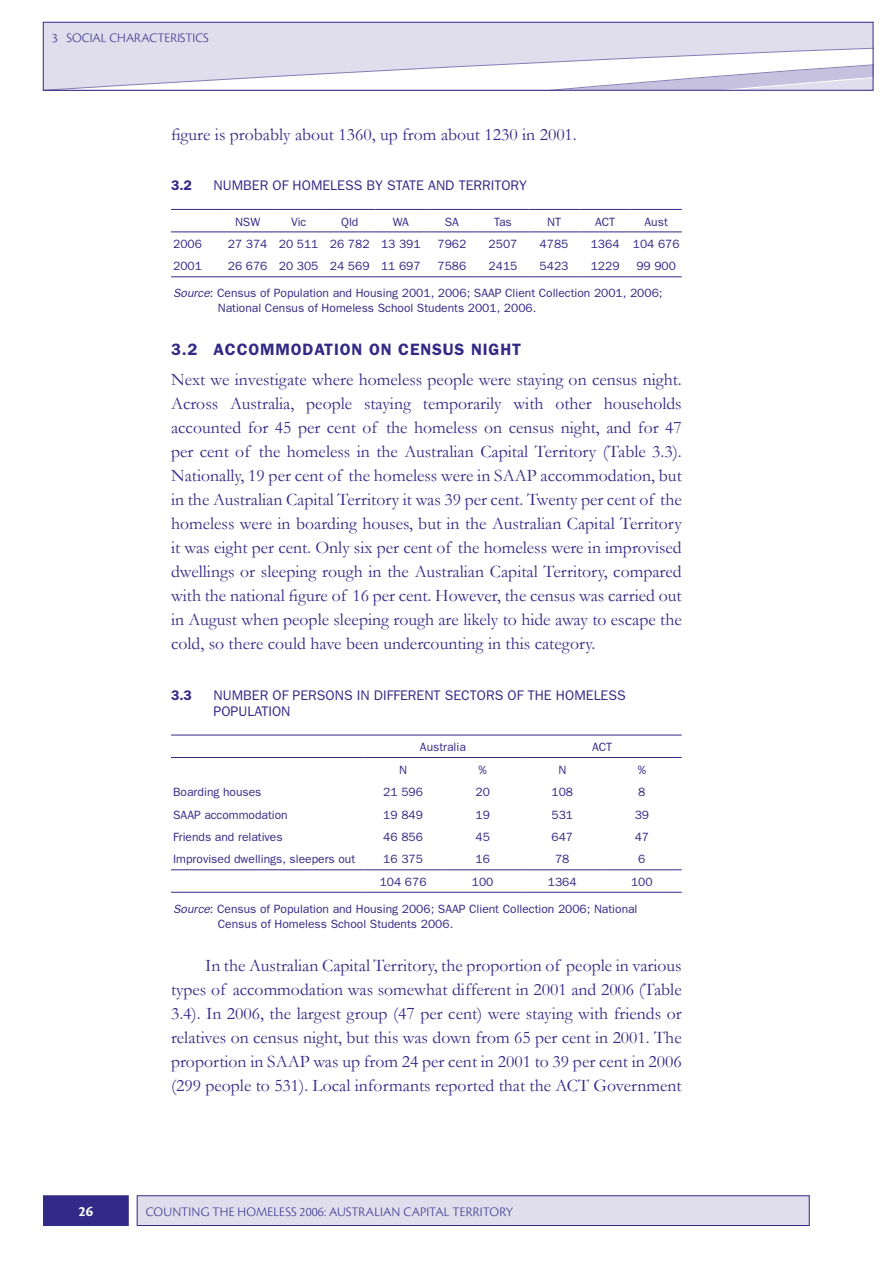
<style>
.page{position:relative;width:895px;height:1263px;background:#fff}
.page>*{position:absolute;margin:0;border:0;box-sizing:border-box;transform-origin:0 0}
.t1{font:17.7px/24px "Garamond";color:#332986;text-align:justify}
.t2{font:600 16.5px "Franklin Gothic";letter-spacing:.05em;color:#332986}
.t3{font:700 15px "Cronos Pro";color:#fff}
.t4{font:13.95px/16.5px "Franklin Gothic";color:#332986}
.t5{font:600 13.95px "Franklin Gothic";color:#332986}
.t6{font:300 13.5px "Cronos Pro";letter-spacing:.01em;color:#332986}
.t7{font:12px/15px "Franklin Gothic";color:#332986}
.s1{font-style:italic}
</style>
<div class="page">
<div style="left:43px;top:22px;width:829px;height:68px;background:#e0dded"></div>
<svg style="left:74px;top:48px;width:796px;height:40px"></svg>
<div style="left:43px;top:22px;width:829px;height:68px;border:1px solid #332986"></div>
<div style="left:137px;top:1195px;width:671px;height:30px;background:#e0dded"></div>
<div style="left:137px;top:1195px;width:672px;height:30px;border:1px solid #332986"></div>
<div style="left:43px;top:1195px;width:85px;height:30px;background:#332986"></div>
<div style="left:43px;top:1195px;width:85px;height:30px;border:1px solid #332986"></div>
<hr style="left:171px;top:209px;width:51px;height:1px;background:#332986">
<hr style="left:222px;top:209px;width:51px;height:1px;background:#332986">
<hr style="left:273px;top:209px;width:51px;height:1px;background:#332986">
<hr style="left:324px;top:209px;width:51px;height:1px;background:#332986">
<hr style="left:375px;top:209px;width:51px;height:1px;background:#332986">
<hr style="left:426px;top:209px;width:51px;height:1px;background:#332986">
<hr style="left:477px;top:209px;width:51px;height:1px;background:#332986">
<hr style="left:528px;top:209px;width:51px;height:1px;background:#332986">
<hr style="left:579px;top:209px;width:51px;height:1px;background:#332986">
<hr style="left:630px;top:209px;width:51px;height:1px;background:#332986">
<hr style="left:171px;top:232px;width:51px;height:1px;background:#332986">
<hr style="left:222px;top:232px;width:51px;height:1px;background:#332986">
<hr style="left:273px;top:232px;width:51px;height:1px;background:#332986">
<hr style="left:324px;top:232px;width:51px;height:1px;background:#332986">
<hr style="left:375px;top:232px;width:51px;height:1px;background:#332986">
<hr style="left:426px;top:232px;width:51px;height:1px;background:#332986">
<hr style="left:477px;top:232px;width:51px;height:1px;background:#332986">
<hr style="left:528px;top:232px;width:51px;height:1px;background:#332986">
<hr style="left:579px;top:232px;width:51px;height:1px;background:#332986">
<hr style="left:630px;top:232px;width:51px;height:1px;background:#332986">
<hr style="left:171px;top:276px;width:51px;height:1px;background:#332986">
<hr style="left:222px;top:276px;width:51px;height:1px;background:#332986">
<hr style="left:273px;top:276px;width:51px;height:1px;background:#332986">
<hr style="left:324px;top:276px;width:51px;height:1px;background:#332986">
<hr style="left:375px;top:276px;width:51px;height:1px;background:#332986">
<hr style="left:426px;top:276px;width:51px;height:1px;background:#332986">
<hr style="left:477px;top:276px;width:51px;height:1px;background:#332986">
<hr style="left:528px;top:276px;width:51px;height:1px;background:#332986">
<hr style="left:579px;top:276px;width:51px;height:1px;background:#332986">
<hr style="left:630px;top:276px;width:51px;height:1px;background:#332986">
<hr style="left:171px;top:735px;width:192px;height:1px;background:#332986">
<hr style="left:363px;top:735px;width:80px;height:1px;background:#332986">
<hr style="left:443px;top:735px;width:79px;height:1px;background:#332986">
<hr style="left:522px;top:735px;width:80px;height:1px;background:#332986">
<hr style="left:602px;top:735px;width:79px;height:1px;background:#332986">
<hr style="left:171px;top:757px;width:192px;height:1px;background:#332986">
<hr style="left:363px;top:757px;width:80px;height:1px;background:#332986">
<hr style="left:443px;top:757px;width:79px;height:1px;background:#332986">
<hr style="left:522px;top:757px;width:80px;height:1px;background:#332986">
<hr style="left:602px;top:757px;width:79px;height:1px;background:#332986">
<hr style="left:171px;top:869px;width:192px;height:1px;background:#332986">
<hr style="left:363px;top:869px;width:80px;height:1px;background:#332986">
<hr style="left:443px;top:869px;width:79px;height:1px;background:#332986">
<hr style="left:522px;top:869px;width:80px;height:1px;background:#332986">
<hr style="left:602px;top:869px;width:79px;height:1px;background:#332986">
<hr style="left:171px;top:892px;width:192px;height:1px;background:#332986">
<hr style="left:363px;top:892px;width:80px;height:1px;background:#332986">
<hr style="left:443px;top:892px;width:79px;height:1px;background:#332986">
<hr style="left:522px;top:892px;width:80px;height:1px;background:#332986">
<hr style="left:602px;top:892px;width:79px;height:1px;background:#332986">
<p class="t6" style="left:52px;top:30px;width:158px">3 SOCIAL CHARACTERISTICS</p>
<p class="t1" style="left:171px;top:122px;width:407px">figure is probably about 1360, up from about 1230 in 2001.</p>
<p class="t5" style="left:171px;top:177px;width:22px">3.2</p>
<p class="t4" style="left:213px;top:177px;width:315px">NUMBER OF HOMELESS BY STATE AND TERRITORY</p>
<p class="t7" style="left:235px;top:214px;width:27px">NSW</p>
<p class="t7" style="left:291px;top:214px;width:17px">Vic</p>
<p class="t7" style="left:341px;top:214px;width:19px">Qld</p>
<p class="t7" style="left:392px;top:214px;width:18px">WA</p>
<p class="t7" style="left:444px;top:214px;width:16px">SA</p>
<p class="t7" style="left:494px;top:214px;width:19px">Tas</p>
<p class="t7" style="left:547px;top:214px;width:15px">NT</p>
<p class="t7" style="left:594px;top:214px;width:22px">ACT</p>
<p class="t7" style="left:644px;top:214px;width:25px">Aust</p>
<p class="t7" style="left:173px;top:236px;width:30px">2006</p>
<p class="t7" style="left:228px;top:236px;width:194px">27 374 20 511 26 782 13 391</p>
<p class="t7" style="left:437px;top:236px;width:30px">7962</p>
<p class="t7" style="left:488px;top:236px;width:30px">2507</p>
<p class="t7" style="left:539px;top:236px;width:30px">4785</p>
<p class="t7" style="left:590px;top:236px;width:90px">1364 104 676</p>
<p class="t7" style="left:173px;top:259px;width:30px">2001</p>
<p class="t7" style="left:228px;top:259px;width:194px">26 676 20 305 24 569 11 697</p>
<p class="t7" style="left:437px;top:259px;width:30px">7586</p>
<p class="t7" style="left:488px;top:259px;width:30px">2415</p>
<p class="t7" style="left:539px;top:259px;width:30px">5423</p>
<p class="t7" style="left:590px;top:259px;width:30px">1229</p>
<p class="t7" style="left:636px;top:259px;width:41px">99 900</p>
<p class="t7" style="left:218px;top:285px;width:446px;text-indent:-45px"><span class="s1">Source</span>: Census of Population and Housing 2001, 2006; SAAP Client Collection 2001, 2006;<br>National Census of Homeless School Students 2001, 2006.</p>
<p class="t2" style="left:171px;top:339px;width:351px">3.2 ACCOMMODATION ON CENSUS NIGHT</p>
<p class="t1" style="left:171px;top:367px;width:512px">Next we investigate where homeless people were staying on census night.<br>Across Australia, people staying temporarily with other households accounted for 45 per cent of the homeless on census night, and for 47 per cent of the homeless in the Australian Capital Territory (Table 3.3).<br>Nationally, 19 per cent of the homeless were in SAAP accommodation, but in the Australian Capital Territory it was 39 per cent. Twenty per cent of the homeless were in boarding houses, but in the Australian Capital Territory it was eight per cent. Only six per cent of the homeless were in improvised dwellings or sleeping rough in the Australian Capital Territory, compared with the national figure of 16 per cent. However, the census was carried out in August when people sleeping rough are likely to hide away to escape the cold, so there could have been undercounting in this category.</p>
<p class="t5" style="left:171px;top:686px;width:22px">3.3</p>
<p class="t4" style="left:213px;top:686px;width:413px">NUMBER OF PERSONS IN DIFFERENT SECTORS OF THE HOMELESS<br>POPULATION</p>
<p class="t7" style="left:420px;top:739px;width:47px">Australia</p>
<p class="t7" style="left:591px;top:739px;width:22px">ACT</p>
<p class="t7" style="left:399px;top:762px;width:9px">N</p>
<p class="t7" style="left:478px;top:762px;width:10px">%</p>
<p class="t7" style="left:558px;top:762px;width:9px">N</p>
<p class="t7" style="left:637px;top:762px;width:10px">%</p>
<p class="t7" style="left:173px;top:784px;width:90px">Boarding houses</p>
<p class="t7" style="left:383px;top:784px;width:41px">21 596</p>
<p class="t7" style="left:475px;top:784px;width:16px">20</p>
<p class="t7" style="left:551px;top:784px;width:23px">108</p>
<p class="t7" style="left:638px;top:784px;width:9px">8</p>
<p class="t7" style="left:173px;top:806px;width:116px">SAAP accommodation</p>
<p class="t7" style="left:383px;top:806px;width:41px">19 849</p>
<p class="t7" style="left:475px;top:806px;width:16px">19</p>
<p class="t7" style="left:551px;top:806px;width:23px">531</p>
<p class="t7" style="left:634px;top:806px;width:16px">39</p>
<p class="t7" style="left:173px;top:829px;width:111px">Friends and relatives</p>
<p class="t7" style="left:383px;top:829px;width:41px">46 856</p>
<p class="t7" style="left:475px;top:829px;width:16px">45</p>
<p class="t7" style="left:551px;top:829px;width:23px">647</p>
<p class="t7" style="left:634px;top:829px;width:16px">47</p>
<p class="t7" style="left:173px;top:851px;width:183px">Improvised dwellings, sleepers out</p>
<p class="t7" style="left:383px;top:851px;width:41px">16 375</p>
<p class="t7" style="left:475px;top:851px;width:16px">16</p>
<p class="t7" style="left:555px;top:851px;width:16px">78</p>
<p class="t7" style="left:638px;top:851px;width:9px">6</p>
<p class="t7" style="left:379px;top:874px;width:48px">104 676</p>
<p class="t7" style="left:471px;top:874px;width:23px">100</p>
<p class="t7" style="left:547px;top:874px;width:30px">1364</p>
<p class="t7" style="left:630px;top:874px;width:23px">100</p>
<p class="t7" style="left:218px;top:901px;width:421px;text-indent:-45px"><span class="s1">Source</span>: Census of Population and Housing 2006; SAAP Client Collection 2006; National<br>Census of Homeless School Students 2006.</p>
<p class="t1" style="left:171px;top:953px;width:512px;text-indent:34px">In the Australian Capital Territory, the proportion of people in various types of accommodation was somewhat different in 2001 and 2006 (Table 3.4). In 2006, the largest group (47 per cent) were staying with friends or relatives on census night, but this was down from 65 per cent in 2001. The proportion in SAAP was up from 24 per cent in 2001 to 39 per cent in 2006 (299 people to 531). Local informants reported that the ACT Government</p>
<p class="t3" style="left:78px;top:1203px;width:16px">26</p>
<p class="t6" style="left:146px;top:1204px;width:368px">COUNTING THE HOMELESS 2006: AUSTRALIAN CAPITAL TERRITORY</p>
</div>
